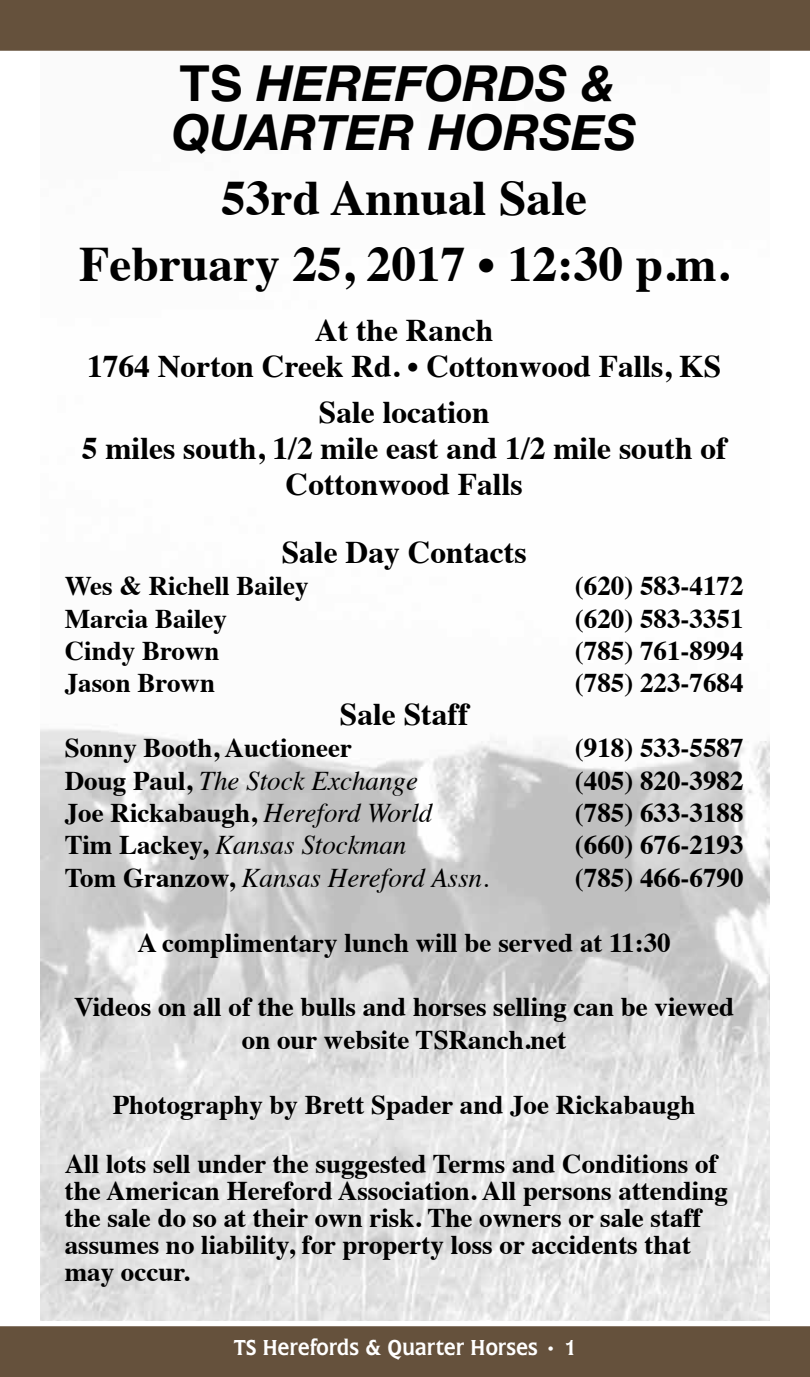
<style>
.page{position:relative;width:810px;height:1377px;background:#fff}
.page>*{position:absolute;margin:0;border:0;box-sizing:border-box;transform-origin:0 0}
.t1{font:700 49.5px/65.2px "Times";color:#000;text-align:center}
.t2{font:italic 700 49.5px/49.5px "Helvetica Neue";color:#000}
.t3{font:700 31.5px/36px "Times";color:#000;text-align:center}
.t4{font:700 27px/27px "Times";color:#000}
.t5{font:italic 27px "Times";color:#000}
.t6{font:22.5px "Flare Gothic Regular DTC";color:#fff}
.s1{font-family:"Helvetica";font-style:normal}
.s2{font-weight:700;font-style:normal}
.s3{font-weight:400;font-style:italic}
</style>
<div class="page">
<img style="left:40px;top:729px;width:730px;height:591px">
<div style="left:0;top:1326px;width:810px;height:51px;background:#65513c"></div>
<div style="left:0;top:0;width:810px;height:51px;background:#65513c"></div>
<h1 class="t2" style="left:172px;top:58px;width:466px"><span class="s1">TS</span> HEREFORDS &amp;<br>QUARTER HORSES</h1>
<h1 class="t1" style="left:79px;top:161px;width:651px">53rd Annual Sale<br>February 25, 2017 • 12:30 p.m.</h1>
<p class="t3" style="left:87px;top:310px;width:636px">At the Ranch<br>1764 Norton Creek Rd. • Cottonwood Falls, KS</p>
<p class="t3" style="left:82px;top:391px;width:646px">Sale location<br>5 miles south, 1/2 mile east and 1/2 mile south of<br>Cottonwood Falls</p>
<p class="t3" style="left:282px;top:531px;width:246px">Sale Day Contacts</p>
<p class="t4" style="left:65px;top:570px;width:245px">Wes &amp; Richell Bailey</p>
<p class="t4" style="left:575px;top:570px;width:170px">(620) 583-4172</p>
<p class="t4" style="left:65px;top:602px;width:164px">Marcia Bailey</p>
<p class="t4" style="left:575px;top:602px;width:170px">(620) 583-3351</p>
<p class="t4" style="left:65px;top:635px;width:156px">Cindy Brown</p>
<p class="t4" style="left:575px;top:635px;width:170px">(785) 761-8994</p>
<p class="t4" style="left:65px;top:667px;width:152px">Jason Brown</p>
<p class="t4" style="left:575px;top:667px;width:170px">(785) 223-7684</p>
<p class="t3" style="left:340px;top:693px;width:130px">Sale Staff</p>
<p class="t4" style="left:65px;top:732px;width:289px">Sonny Booth, Auctioneer</p>
<p class="t4" style="left:575px;top:732px;width:170px">(918) 533-5587</p>
<p class="t5" style="left:65px;top:757px;width:355px"><span class="s2">Doug Paul,</span> The Stock Exchange</p>
<p class="t4" style="left:575px;top:764px;width:170px">(405) 820-3982</p>
<p class="t4" style="left:65px;top:797px;width:369px">Joe Rickabaugh, <span class="s3">Hereford World</span></p>
<p class="t4" style="left:575px;top:797px;width:170px">(785) 633-3188</p>
<p class="t5" style="left:65px;top:822px;width:343px"><span class="s2">Tim Lackey,</span> Kansas Stockman</p>
<p class="t4" style="left:575px;top:829px;width:170px">(660) 676-2193</p>
<p class="t5" style="left:65px;top:854px;width:426px"><span class="s2">Tom Granzow,</span> Kansas Hereford Assn.</p>
<p class="t4" style="left:575px;top:861px;width:170px">(785) 466-6790</p>
<p class="t4" style="left:138px;top:926px;width:535px">A complimentary lunch will be served at 11:30</p>
<p class="t4" style="left:74px;top:988px;width:661px;line-height:32.4px;text-align:center">Videos on all of the bulls and horses selling can be viewed on our website TSRanch.net</p>
<p class="t4" style="left:65px;top:1072px;width:654px;line-height:59.4px;text-indent:48px">Photography by Brett Spader and Joe Rickabaugh<br>All lots sell under the suggested Terms and Conditions of</p>
<p class="t4" style="left:65px;top:1175px;width:665px">the American Hereford Association. All persons attending the sale do so at their own risk. The owners or sale staff assumes no liability, for property loss or accidents that may occur.</p>
<p class="t6" style="left:234px;top:1335px;width:344px">TS Herefords &amp; Quarter Horses • 1</p>
</div>
